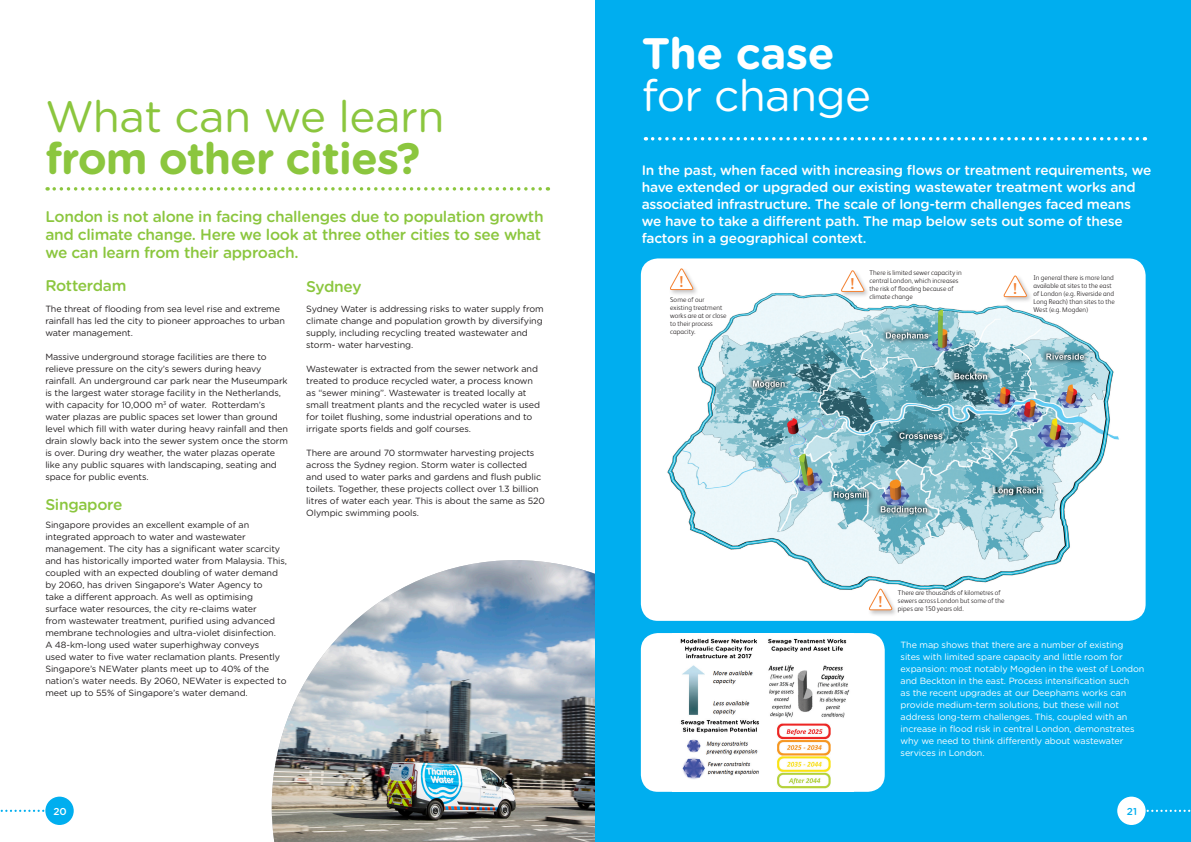
<style>
.page{position:relative;width:1191px;height:842px;background:#fff}
.page>*{position:absolute;margin:0;border:0;box-sizing:border-box;transform-origin:0 0}
.t1{font:700 44px "Gotham Rounded";letter-spacing:-.025em;color:#8bc63e}
.t2{font:44px "Gotham Rounded";letter-spacing:-.01em;color:#8bc63e}
.t3{font:44px "Gotham Rounded";letter-spacing:-.015em;color:#fff}
.t4{font:700 44px "Gotham Rounded";letter-spacing:-.01em;color:#fff}
.t5{font:500 15.5px/18px "Gotham Rounded";letter-spacing:-.02em;color:#8bc63e}
.Large_Headings{font:500 15.5px "Gotham Rounded";color:#f48232}
.t6{font:500 13.8px/17px "Gotham Rounded";letter-spacing:-.015em;color:#fff}
.t7{font:500 10px "Gotham Rounded";color:#fff}
.t8{font:500 10px "Gotham Rounded";color:#00aeef}
.Text2{font:9px/12px "Gotham Rounded";letter-spacing:-.01em;color:#231f20}
.Text2-2{font:9px/12px "Gotham Rounded";letter-spacing:-.01em;color:#fff}
.Body{font:300 6.9px/8px "FS Albert";letter-spacing:.01em;color:#231f20}
</style>
<div class="page">
<svg style="left:0;top:810px;width:45px;height:2px"></svg>
<div style="left:45px;top:797px;width:29px;height:28px;background:#00aeef;border-radius:50%"></div>
<img style="left:272px;top:560px;width:323px;height:282px">
<div style="left:595px;top:0;width:596px;height:842px;background:#00aeef"></div>
<svg style="left:1145px;top:810px;width:46px;height:2px"></svg>
<div style="left:1117px;top:797px;width:28px;height:28px;background:#fff;border-radius:50%"></div>
<svg style="left:54px;top:187px;width:494px;height:4px"></svg>
<svg style="left:645px;top:137px;width:492px;height:4px"></svg>
<div style="left:641px;top:258px;width:504px;height:363px;background:#fff;border-radius:17px"></div>
<img style="left:667px;top:293px;width:452px;height:298px">
<div style="left:641px;top:633px;width:243px;height:159px;background:#fff;border-radius:17px"></div>
<img style="left:680px;top:638px;width:170px;height:151px">
<div style="left:669px;top:267px;width:30px;height:29px;background:#231f20;opacity:.27"></div>
<svg style="left:669px;top:268px;width:24px;height:22px"></svg>
<div style="left:840px;top:269px;width:30px;height:29px;background:#231f20;opacity:.27"></div>
<svg style="left:840px;top:270px;width:24px;height:22px"></svg>
<div style="left:868px;top:588px;width:30px;height:28px;background:#231f20;opacity:.27"></div>
<svg style="left:868px;top:588px;width:24px;height:22px"></svg>
<div style="left:1002px;top:275px;width:31px;height:28px;background:#231f20;opacity:.27"></div>
<svg style="left:1003px;top:275px;width:24px;height:22px"></svg>
<p class="t2" style="left:45px;top:86px;width:401px">What can we learn</p>
<p class="t1" style="left:45px;top:126px;width:376px">from other cities?</p>
<p class="t5" style="left:45px;top:207px;width:500px">London is not alone in facing challenges due to population growth and climate change. Here we look at three other cities to see what we can learn from their approach.</p>
<p class="t5" style="left:45px;top:276px;width:83px">Rotterdam</p>
<p class="Text2" style="left:45px;top:302px;width:241px">The threat of flooding from sea level rise and extreme rainfall has led the city to pioneer approaches to urban water management.</p>
<p class="Text2" style="left:45px;top:350px;width:244px">Massive underground storage facilities are there to relieve pressure on the city’s sewers during heavy rainfall. An underground car park near the Museumpark is the largest water storage facility in the Netherlands, with capacity for 10,000 m<sup>3</sup> of water. Rotterdam’s water plazas are public spaces set lower than ground level which fill with water during heavy rainfall and then drain slowly back into the sewer system once the storm is over. During dry weather, the water plazas operate like any public squares with landscaping, seating and space for public events.</p>
<p class="t5" style="left:45px;top:495px;width:79px">Singapore</p>
<p class="Text2" style="left:45px;top:518px;width:243px">Singapore provides an excellent example of an integrated approach to water and wastewater management. The city has a significant water scarcity and has historically imported water from Malaysia. This, coupled with an expected doubling of water demand by 2060, has driven Singapore’s Water Agency to<br>take a different approach. As well as optimising surface water resources, the city re-claims water<br>from wastewater treatment, purified using advanced membrane technologies and ultra-violet disinfection.<br>A 48-km-long used water superhighway conveys<br>used water to five water reclamation plants. Presently Singapore’s NEWater plants meet up to 40% of the nation’s water needs. By 2060, NEWater is expected to meet up to 55% of Singapore’s water demand.</p>
<p class="t5" style="left:306px;top:277px;width:57px">Sydney</p>
<p class="Text2" style="left:306px;top:302px;width:239px">Sydney Water is addressing risks to water supply from climate change and population growth by diversifying supply, including recycling treated wastewater and storm- water harvesting.</p>
<p class="Text2" style="left:306px;top:362px;width:235px">Wastewater is extracted from the sewer network and treated to produce recycled water, a process known as “sewer mining”. Wastewater is treated locally at small treatment plants and the recycled water is used for toilet flushing, some industrial operations and to irrigate sports fields and golf courses.</p>
<p class="Text2" style="left:306px;top:446px;width:240px">There are around 70 stormwater harvesting projects across the Sydney region. Storm water is collected and used to water parks and gardens and flush public toilets. Together, these projects collect over 1.3 billion litres of water each year. This is about the same as 520<br>Olympic swimming pools.</p>
<p class="t4" style="left:641px;top:21px;width:195px">The case</p>
<p class="t3" style="left:641px;top:65px;width:231px">for change</p>
<p class="t6" style="left:641px;top:161px;width:511px">In the past, when faced with increasing flows or treatment requirements, we have extended or upgraded our existing wastewater treatment works and associated infrastructure. The scale of long-term challenges faced means we have to take a different path. The map below sets out some of these factors in a geographical context.</p>
<p class="Large_Headings" style="left:679px;top:271px;width:6px">!</p>
<p class="Body" style="left:670px;top:296px;width:58px">Some of our existing treatment works are at or close to their process capacity.</p>
<p class="Large_Headings" style="left:850px;top:272px;width:6px">!</p>
<p class="Body" style="left:869px;top:269px;width:94px">There is limited sewer capacity in central London, which increases the risk of flooding because of climate change</p>
<p class="Large_Headings" style="left:1012px;top:278px;width:6px">!</p>
<p class="Body" style="left:1033px;top:274px;width:83px">In general there is more land available at sites to the east of London (e.g. Riverside and<br>Long Reach) than sites to the<br>West (e.g. Mogden)</p>
<p class="Large_Headings" style="left:878px;top:591px;width:6px">!</p>
<p class="Body" style="left:898px;top:588px;width:108px">There are thousands of kilometres of sewers across London but some of the pipes are 150 years old.</p>
<p class="Text2-2" style="left:900px;top:638px;width:245px">The map shows that there are a number of existing sites with limited spare capacity and little room for expansion: most notably Mogden in the west of London and Beckton in the east. Process intensification such<br>as the recent upgrades at our Deephams works can provide medium-term solutions, but these will not address long-term challenges. This, coupled with an increase in flood risk in central London, demonstrates why we need to think differently about wastewater services in London.</p>
<p class="t7" style="left:53px;top:804px;width:15px">20</p>
<p class="t8" style="left:1127px;top:804px;width:12px">21</p>
</div>
